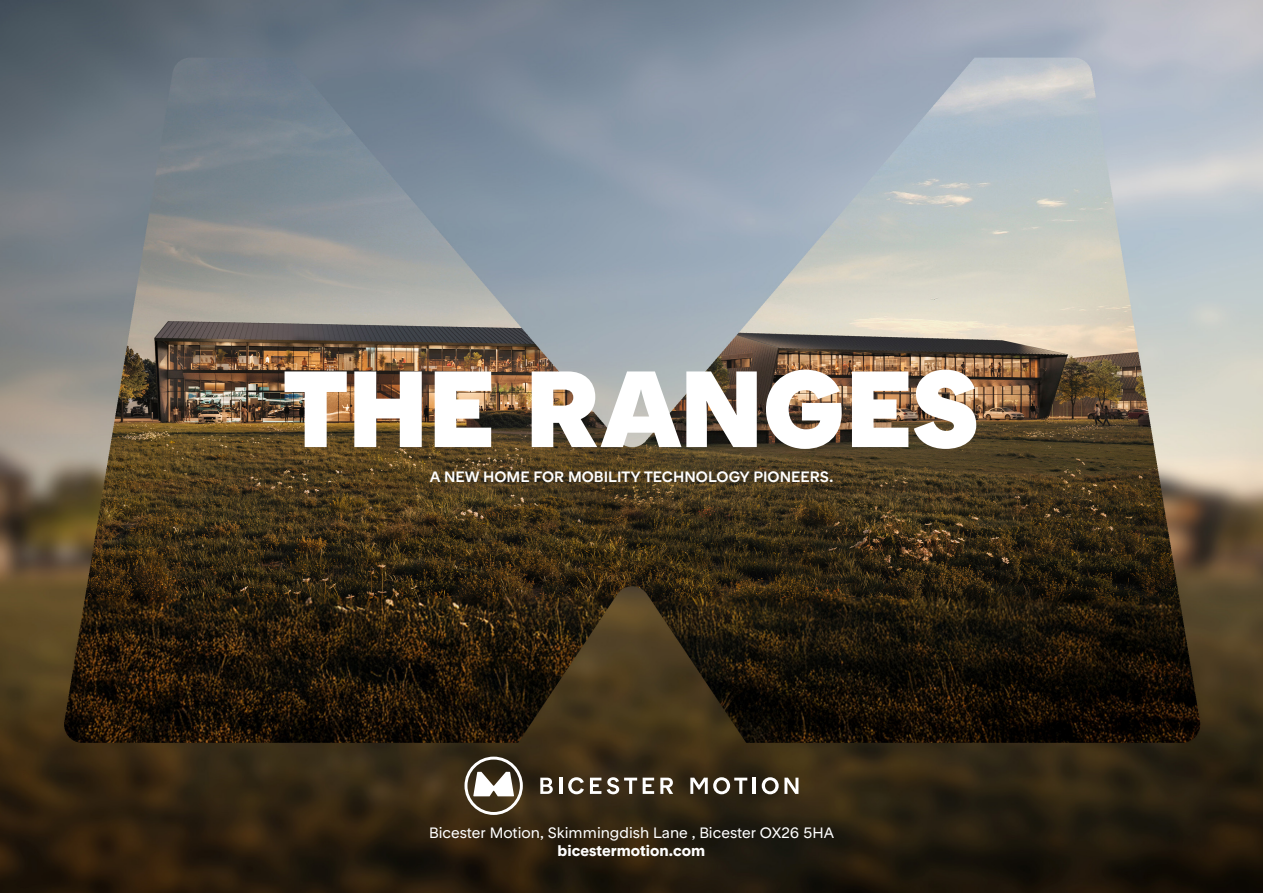
<style>
.page{position:relative;width:1263px;height:893px;background:#fff}
.page>*{position:absolute;margin:0;border:0;box-sizing:border-box;transform-origin:0 0}
.t1{font:108px "RT Rondelle Black";color:#fff}
.t2{font:15px "RT Rondelle Book";color:#fff}
.t3{font:15px "RT Rondelle Medium";color:#fff}
.t4{font:15px "RT Rondelle Bold";color:#fff}
</style>
<div class="page">
<img style="left:0;top:0;width:1263px;height:893px">
<svg style="left:540px;top:778px;width:13px;height:16px"></svg>
<hr style="left:559px;top:778px;width:3px;height:16px;background:#fff">
<svg style="left:568px;top:777px;width:16px;height:17px"></svg>
<svg style="left:590px;top:778px;width:11px;height:16px"></svg>
<svg style="left:607px;top:777px;width:30px;height:17px"></svg>
<svg style="left:643px;top:778px;width:11px;height:16px"></svg>
<svg style="left:660px;top:778px;width:13px;height:16px"></svg>
<hr style="left:753px;top:778px;width:3px;height:16px;background:#fff">
<svg style="left:762px;top:777px;width:36px;height:17px"></svg>
<svg style="left:690px;top:777px;width:57px;height:17px"></svg>
<svg style="left:464px;top:757px;width:59px;height:58px"></svg>
<p class="t1" style="left:283px;top:341px;width:697px">THE RANGES</p>
<p class="t3" style="left:430px;top:468px;width:405px">A NEW HOME FOR MOBILITY TECHNOLOGY PIONEERS.</p>
<p class="t2" style="left:429px;top:823px;width:406px">Bicester Motion, Skimmingdish Lane , Bicester OX26 5HA</p>
<p class="t4" style="left:558px;top:841px;width:149px">bicestermotion.com</p>
</div>
